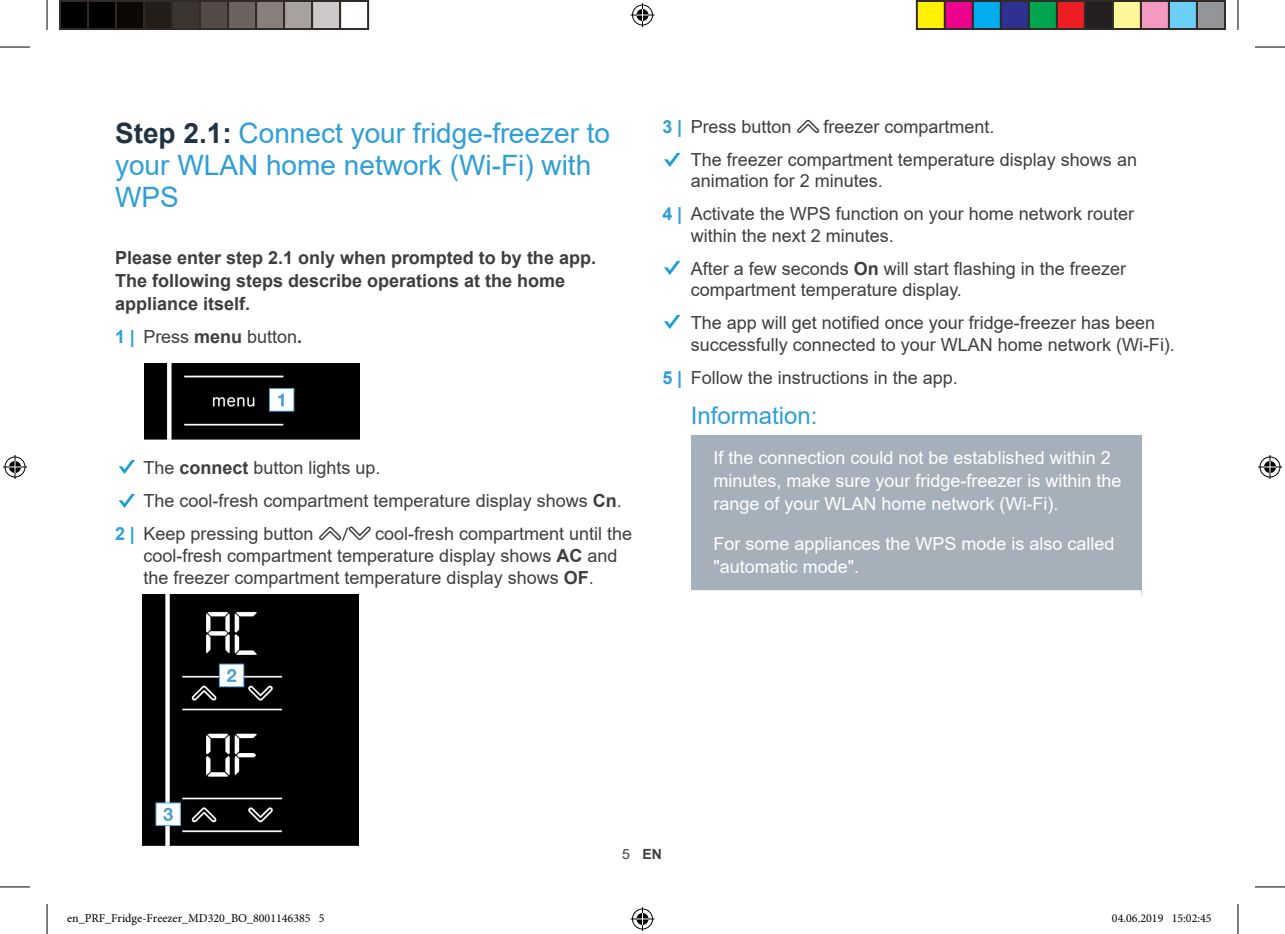
<style>
.page{position:relative;width:1285px;height:934px;background:#fff}
.page>*{position:absolute;margin:0;border:0;box-sizing:border-box;transform-origin:0 0}
.t1{font:28px/32px "Arial";color:#2d9ed8}
.t2{font:24px "Arial";color:#2d9ed8}
.t3{font:20px/33.8px "BSH Symb Gaggenau";color:#149dd9;scale:.74 1}
.t4{font:18px/33px "Arial";color:#3e3e3f}
.t5{font:18px/23px "Arial";color:#fff}
.t6{font:700 18px/23px "Arial";color:#3e3e3f}
.t7{font:700 14px "Arial";color:#3e3e3f}
.t8{font:12px "Minion Pro";color:#000}
.s1{font-weight:700;color:#223444}
.s2{font-weight:700;color:#2d9ed8}
.s3{font-weight:700}
.s4{font-family:"BSH Symb PH1";color:#231f20}
.s5{font-family:"Myriad Pro";color:#231f20}
.s6{font-family:"BSH Symb PH1";font-size:18.2px;color:#231f20}
.s7{font-weight:400}
</style>
<div class="page">
<img style="left:144px;top:363px;width:216px;height:76px">
<img style="left:143px;top:594px;width:215px;height:251px">
<div style="left:690px;top:435px;width:451px;height:97px;background:#a6b0bb"></div>
<div style="left:690px;top:521px;width:451px;height:74px;background:#a6b0bb"></div>
<div style="left:690px;top:590px;width:451px;height:10px;background:#fff"></div>
<hr style="left:0;top:47px;width:30px;height:1px;background:#000">
<hr style="left:1255px;top:47px;width:30px;height:1px;background:#000">
<hr style="left:0;top:886px;width:30px;height:1px;background:#000">
<hr style="left:1255px;top:886px;width:30px;height:1px;background:#000">
<hr style="left:47px;top:0;width:1px;height:30px;background:#000">
<hr style="left:47px;top:903px;width:1px;height:30px;background:#000">
<hr style="left:1237px;top:0;width:1px;height:30px;background:#000">
<hr style="left:1237px;top:903px;width:1px;height:30px;background:#000">
<svg style="left:630px;top:3px;width:24px;height:24px"></svg>
<svg style="left:630px;top:907px;width:24px;height:23px"></svg>
<svg style="left:3px;top:455px;width:24px;height:24px"></svg>
<svg style="left:1258px;top:455px;width:24px;height:24px"></svg>
<div style="left:60px;top:1px;width:28px;height:28px;background:#000"></div>
<div style="left:59px;top:0;width:30px;height:30px;border:2px solid #302a28"></div>
<div style="left:88px;top:1px;width:28px;height:28px;background:#000"></div>
<div style="left:87px;top:0;width:30px;height:30px;border:2px solid #302a28"></div>
<div style="left:116px;top:1px;width:28px;height:28px;background:#0c0806"></div>
<div style="left:115px;top:0;width:30px;height:30px;border:2px solid #302a28"></div>
<div style="left:144px;top:1px;width:28px;height:28px;background:#241e1b"></div>
<div style="left:143px;top:0;width:30px;height:30px;border:2px solid #302a28"></div>
<div style="left:172px;top:1px;width:28px;height:28px;background:#3b3532"></div>
<div style="left:171px;top:0;width:30px;height:30px;border:2px solid #302a28"></div>
<div style="left:200px;top:1px;width:28px;height:28px;background:#524a47"></div>
<div style="left:199px;top:0;width:30px;height:30px;border:2px solid #302a28"></div>
<div style="left:228px;top:1px;width:28px;height:28px;background:#6b6360"></div>
<div style="left:227px;top:0;width:30px;height:30px;border:2px solid #302a28"></div>
<div style="left:256px;top:1px;width:28px;height:28px;background:#867f7c"></div>
<div style="left:255px;top:0;width:30px;height:30px;border:2px solid #302a28"></div>
<div style="left:284px;top:1px;width:28px;height:28px;background:#a7a2a0"></div>
<div style="left:283px;top:0;width:30px;height:30px;border:2px solid #302a28"></div>
<div style="left:312px;top:1px;width:28px;height:28px;background:#cdc9c8"></div>
<div style="left:311px;top:0;width:30px;height:30px;border:2px solid #302a28"></div>
<div style="left:339px;top:0;width:30px;height:30px;border:2px solid #302a28"></div>
<div style="left:917px;top:1px;width:28px;height:28px;background:#fff101"></div>
<div style="left:916px;top:0;width:30px;height:30px;border:2px solid #302a28"></div>
<div style="left:945px;top:1px;width:28px;height:28px;background:#ed028c"></div>
<div style="left:944px;top:0;width:30px;height:30px;border:2px solid #302a28"></div>
<div style="left:973px;top:1px;width:28px;height:28px;background:#00aeef"></div>
<div style="left:972px;top:0;width:30px;height:30px;border:2px solid #302a28"></div>
<div style="left:1001px;top:1px;width:28px;height:28px;background:#2e3092"></div>
<div style="left:1000px;top:0;width:30px;height:30px;border:2px solid #302a28"></div>
<div style="left:1029px;top:1px;width:28px;height:28px;background:#00a54f"></div>
<div style="left:1028px;top:0;width:30px;height:30px;border:2px solid #302a28"></div>
<div style="left:1057px;top:1px;width:28px;height:28px;background:#ee1d23"></div>
<div style="left:1056px;top:0;width:30px;height:30px;border:2px solid #302a28"></div>
<div style="left:1085px;top:1px;width:28px;height:28px;background:#231f20"></div>
<div style="left:1084px;top:0;width:30px;height:30px;border:2px solid #302a28"></div>
<div style="left:1113px;top:1px;width:28px;height:28px;background:#fff79a"></div>
<div style="left:1112px;top:0;width:30px;height:30px;border:2px solid #302a28"></div>
<div style="left:1141px;top:1px;width:28px;height:28px;background:#f499c2"></div>
<div style="left:1140px;top:0;width:30px;height:30px;border:2px solid #302a28"></div>
<div style="left:1169px;top:1px;width:28px;height:28px;background:#6bcff6"></div>
<div style="left:1168px;top:0;width:30px;height:30px;border:2px solid #302a28"></div>
<div style="left:1197px;top:1px;width:28px;height:28px;background:#939598"></div>
<div style="left:1196px;top:0;width:30px;height:30px;border:2px solid #302a28"></div>
<div style="left:1112px;top:913px;width:5px;height:9px;border:1px solid #fff;border-radius:50%"></div>
<svg style="left:1113px;top:913px;width:4px;height:9px"></svg>
<div style="left:269px;top:388px;width:25px;height:23px;background:#fff"></div>
<div style="left:269px;top:388px;width:25px;height:23px;border:1px solid #449dd6"></div>
<svg style="left:278px;top:393px;width:6px;height:13px"></svg>
<div style="left:219px;top:663px;width:25px;height:23px;background:#fff"></div>
<svg style="left:227px;top:669px;width:9px;height:12px"></svg>
<div style="left:219px;top:663px;width:25px;height:24px;border:1px solid #449dd6"></div>
<div style="left:156px;top:802px;width:24px;height:23px;background:#fff"></div>
<svg style="left:163px;top:807px;width:10px;height:13px"></svg>
<h1 class="t1" style="left:115px;top:117px;width:496px"><span class="s1">Step 2.1:</span> Connect your fridge-freezer to your WLAN home network (Wi-Fi) with<br>WPS</h1>
<p class="t6" style="left:115px;top:246px;width:482px">Please enter step 2.1 only when prompted to by the app.<br>The following steps describe operations at the home appliance itself.</p>
<p class="t4" style="left:115px;top:320px;width:189px"><span class="s2">1 |</span> Press <span class="s3">menu</span> button<span class="s3">.</span></p>
<p class="t3" style="left:118px;top:450px;width:25px">G<br>G</p>
<p class="t4" style="left:143px;top:451px;width:239px">The <span class="s3">connect</span> button lights up.</p>
<p class="t4" style="left:143px;top:484px;width:480px">The cool-fresh compartment temperature display shows <span class="s3">Cn</span>.</p>
<p class="t4" style="left:115px;top:517px;width:518px"><span class="s2">2 |</span> Keep pressing button <span class="s4">Y</span><span class="s5">/</span><span class="s6">X</span> cool-fresh compartment until the</p>
<p class="t4" style="left:143px;top:544px;width:475px;line-height:21.6px">cool-fresh compartment temperature display shows <span class="s3">AC</span> and the freezer compartment temperature display shows <span class="s3">OF</span>.</p>
<p class="t4" style="left:690px;top:110px;width:448px;text-indent:-28px"><span class="s2">3 |</span> Press button <span class="s4">Y</span> freezer compartment.<br>The freezer compartment temperature display shows an</p>
<p class="t4" style="left:662px;top:164px;width:473px;text-indent:28px">animation for 2 minutes.<br><span class="s2">4 |</span> Activate the WPS function on your home network router</p>
<p class="t4" style="left:690px;top:219px;width:437px">within the next 2 minutes.<br>After a few seconds <span class="s3">On</span> will start flashing in the freezer</p>
<p class="t4" style="left:690px;top:273px;width:466px">compartment temperature display.<br>The app will get notified once your fridge-freezer has been</p>
<p class="t4" style="left:662px;top:328px;width:514px;text-indent:28px">successfully connected to your WLAN home network (Wi-Fi).<br><span class="s2">5 |</span> Follow the instructions in the app.</p>
<h2 class="t2" style="left:690px;top:399px;width:128px">Information:</h2>
<p class="t5" style="left:713px;top:446px;width:410px">If the connection could not be established within 2 minutes, make sure your fridge-freezer is within the range of your WLAN home network (Wi-Fi).</p>
<p class="t5" style="left:713px;top:532px;width:403px">For some appliances the WPS mode is also called "automatic mode".</p>
<p class="t3" style="left:663px;top:143px;width:25px">G</p>
<p class="t3" style="left:663px;top:250px;width:25px">G</p>
<p class="t3" style="left:663px;top:305px;width:25px">G</p>
<p class="t7" style="left:622px;top:843px;width:41px"><span class="s7">5</span> EN</p>
<p class="t8" style="left:67px;top:909px;width:259px">en_PRF_Fridge-Freezer_MD320_BO_8001146385 5</p>
<p class="t8" style="left:1112px;top:909px;width:101px">04.06.2019 15:02:45</p>
</div>
